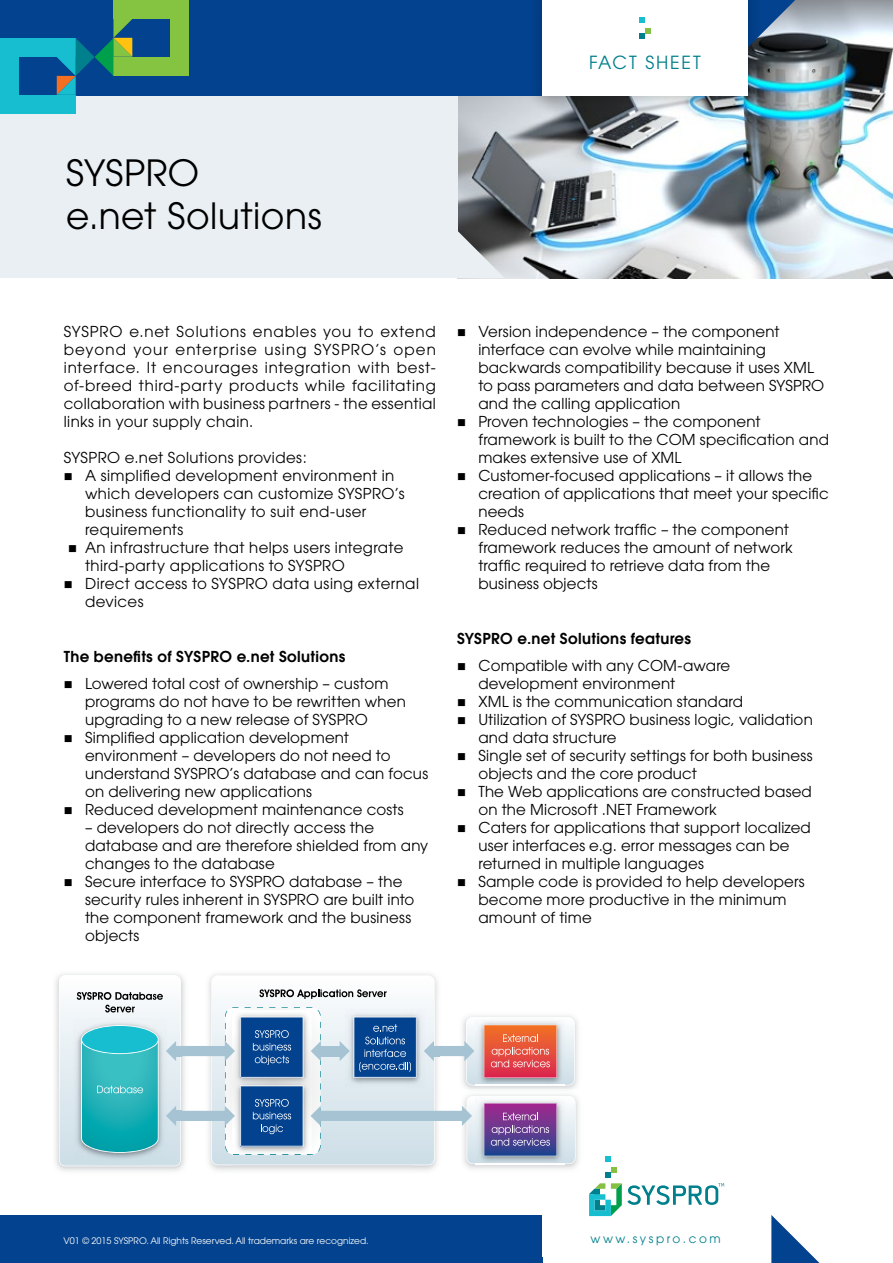
<style>
.page{position:relative;width:893px;height:1263px;background:#fff}
.page>*{position:absolute;margin:0;border:0;box-sizing:border-box;transform-origin:0 0}
.t1{font:36px/43.2px "Avant Garde";letter-spacing:.015em;color:#000}
.t2{font:18px "Avant Garde";letter-spacing:.1em;color:#007f8c}
.t3{font:15px/18px "Avant Garde";letter-spacing:.01em;color:#000}
.t4{font:15px/18px "Avant Garde";letter-spacing:.03em;color:#000}
.t5{font:600 15px "Avant Garde";letter-spacing:.02em;color:#000}
.t6{font:12px "Avant Garde";letter-spacing:.21em;color:#007f8c}
.t7{font:9px "Avant Garde";color:#fff}
</style>
<div class="page">
<img style="left:457px;top:0;width:436px;height:278px">
<div style="left:0;top:48px;width:457px;height:230px;background:#e9eff3"></div>
<div style="left:0;top:1215px;width:542px;height:48px;background:#03428e"></div>
<div style="left:0;top:0;width:748px;height:95px;background:#03428e"></div>
<svg style="left:605px;top:1156px;width:6px;height:5px"></svg>
<svg style="left:589px;top:1167px;width:135px;height:49px"></svg>
<div style="left:113px;top:0;width:47px;height:19px;background:#85c441"></div>
<div style="left:151px;top:0;width:28px;height:19px;background:#85c441"></div>
<div style="left:0;top:38px;width:75px;height:19px;background:#16becf"></div>
<div style="left:170px;top:0;width:19px;height:68px;background:#85c441"></div>
<div style="left:0;top:38px;width:19px;height:76px;background:#16becf"></div>
<div style="left:170px;top:57px;width:19px;height:19px;background:#85c441"></div>
<div style="left:0;top:95px;width:75px;height:19px;background:#16becf"></div>
<div style="left:57px;top:95px;width:19px;height:19px;background:#16becf"></div>
<div style="left:113px;top:57px;width:65px;height:19px;background:#85c441"></div>
<svg style="left:57px;top:19px;width:75px;height:76px"></svg>
<svg style="left:762px;top:0;width:45px;height:48px;background:#5d728b"></svg>
<svg style="left:457px;top:230px;width:48px;height:48px;background:#a8acae"></svg>
<svg style="left:771px;top:1215px;width:49px;height:48px"></svg>
<div style="left:528px;top:0;width:234px;height:114px;background:#000;opacity:.25"></div>
<div style="left:542px;top:0;width:206px;height:95px;background:#fff"></div>
<svg style="left:639px;top:28px;width:11px;height:11px"></svg>
<svg style="left:639px;top:17px;width:6px;height:5px"></svg>
<img style="left:208px;top:974px;width:230px;height:24px">
<img style="left:204px;top:998px;width:29px;height:173px">
<img style="left:413px;top:998px;width:29px;height:173px">
<img style="left:459px;top:1094px;width:120px;height:75px">
<div style="left:174px;top:1111px;width:52px;height:10px;background:#a5c3d2"></div>
<svg style="left:462px;top:1096px;width:113px;height:68px;background:#a797c1"></svg>
<div style="left:319px;top:1111px;width:144px;height:10px;background:#a5c3d2"></div>
<svg style="left:59px;top:975px;width:122px;height:191px"></svg>
<div style="left:174px;top:1046px;width:52px;height:10px;background:#a5c3d2"></div>
<svg style="left:212px;top:975px;width:222px;height:190px"></svg>
<svg style="left:464px;top:1017px;width:111px;height:68px;background:#e19f98"></svg>
<div style="left:434px;top:1046px;width:31px;height:10px;background:#a5c3d2"></div>
<h1 class="t1" style="left:66px;top:151px;width:257px">SYSPRO<br>e.net Solutions</h1>
<p class="t2" style="left:589px;top:51px;width:113px">FACT SHEET</p>
<p class="t3" style="left:64px;top:323px;width:374px;text-align:justify">SYSPRO e.net Solutions enables you to extend beyond your enterprise using SYSPRO’s open interface. It encourages integration with best&shy;of-breed third-party products while facilitating collaboration with business partners - the essential links in your supply chain.</p>
<p class="t3" style="left:64px;top:449px;width:245px">SYSPRO e.net Solutions provides:</p>
<p class="t3" style="left:85px;top:467px;width:321px;text-indent:-21px">■ A simplified development environment in which developers can customize SYSPRO’s business functionality to suit end-user requirements</p>
<p class="t4" style="left:85px;top:539px;width:320px;text-indent:-17px">■ An infrastructure that helps users integrate third-party applications to SYSPRO</p>
<p class="t3" style="left:85px;top:575px;width:335px;text-indent:-21px">■ Direct access to SYSPRO data using external devices</p>
<p class="t5" style="left:64px;top:646px;width:283px">The benefits of SYSPRO e.net Solutions</p>
<p class="t3" style="left:85px;top:674px;width:322px;text-indent:-21px">■ Lowered total cost of ownership – custom programs do not have to be rewritten when upgrading to a new release of SYSPRO</p>
<p class="t3" style="left:85px;top:728px;width:345px;text-indent:-21px">■ Simplified application development environment – developers do not need to understand SYSPRO’s database and can focus on delivering new applications</p>
<p class="t3" style="left:64px;top:800px;width:341px">■ Reduced development maintenance costs</p>
<p class="t3" style="left:85px;top:818px;width:345px">– developers do not directly access the database and are therefore shielded from any changes to the database</p>
<p class="t3" style="left:85px;top:872px;width:331px;text-indent:-21px">■ Secure interface to SYSPRO database – the security rules inherent in SYSPRO are built into the component framework and the business objects</p>
<p class="t3" style="left:478px;top:323px;width:347px;text-indent:-21px">■ Version independence – the component interface can evolve while maintaining backwards compatibility because it uses XML to pass parameters and data between SYSPRO and the calling application</p>
<p class="t3" style="left:478px;top:413px;width:352px;text-indent:-21px">■ Proven technologies – the component framework is built to the COM specification and makes extensive use of XML</p>
<p class="t3" style="left:478px;top:467px;width:352px;text-indent:-21px">■ Customer-focused applications – it allows the creation of applications that meet your specific needs</p>
<p class="t3" style="left:478px;top:521px;width:316px;text-indent:-21px">■ Reduced network traffic – the component framework reduces the amount of network traffic required to retrieve data from the business objects</p>
<p class="t5" style="left:457px;top:628px;width:236px">SYSPRO e.net Solutions features</p>
<p class="t3" style="left:478px;top:656px;width:253px;text-indent:-21px">■ Compatible with any COM-aware development environment</p>
<p class="t3" style="left:457px;top:692px;width:288px">■ XML is the communication standard</p>
<p class="t3" style="left:478px;top:710px;width:336px;text-indent:-21px">■ Utilization of SYSPRO business logic, validation and data structure</p>
<p class="t3" style="left:478px;top:746px;width:336px;text-indent:-21px">■ Single set of security settings for both business objects and the core product</p>
<p class="t3" style="left:478px;top:782px;width:335px;text-indent:-21px">■ The Web applications are constructed based on the Microsoft .NET Framework</p>
<p class="t3" style="left:478px;top:818px;width:334px;text-indent:-21px">■ Caters for applications that support localized user interfaces e.g. error messages can be returned in multiple languages</p>
<p class="t3" style="left:478px;top:872px;width:328px;text-indent:-21px">■ Sample code is provided to help developers become more productive in the minimum amount of time</p>
<p class="t7" style="left:64px;top:1235px;width:307px">V01 © 2015 SYSPRO. All Rights Reserved. All trademarks are recognized.</p>
<p class="t6" style="left:591px;top:1232px;width:132px">www.syspro.com</p>
</div>
